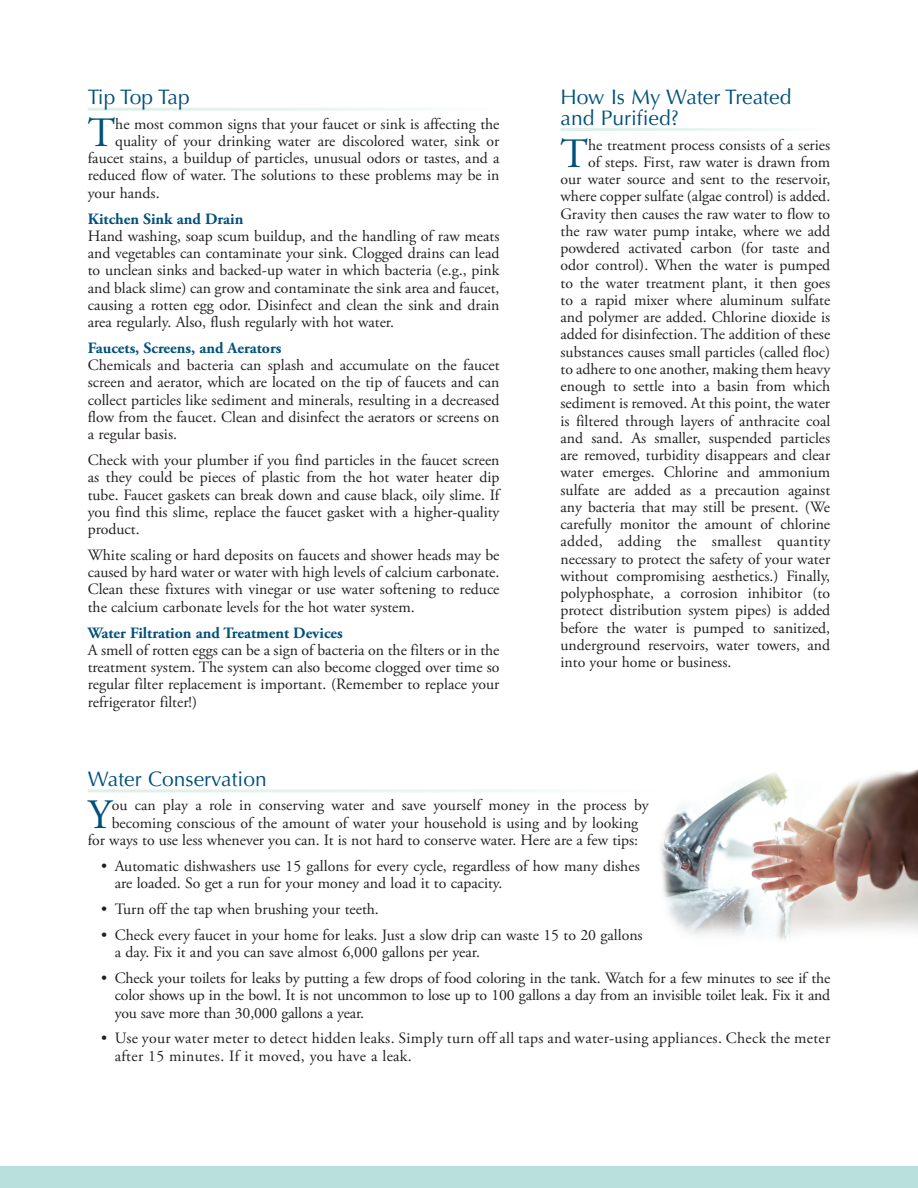
<style>
.page{position:relative;width:918px;height:1188px;background:#fff}
.page>*{position:absolute;margin:0;border:0;box-sizing:border-box;transform-origin:0 0}
.t1{font:41.7px "Adobe Garamond Pro";color:#00517a}
.t2{font:21px/21px "Optima";color:#00517a}
.t3{font:21px "Optima";letter-spacing:-.035em;color:#00517a}
.t4{font:15.75px/17.2px "Adobe Garamond Pro";color:#231f20;text-align:justify}
.t5{font:15.75px/17.2px "Adobe Garamond Pro";letter-spacing:.02em;color:#231f20}
.t6{font:700 15.75px "Adobe Garamond Pro";color:#00517a}
</style>
<div class="page">
<div style="left:0;top:1166px;width:918px;height:22px;background:#bae0dc"></div>
<img style="left:661px;top:769px;width:257px;height:171px">
<h2 class="t3" style="left:88px;top:85px;width:104px">Tip Top Tap</h2>
<h1 class="t1" style="left:88px;top:108px;width:29px">T</h1>
<p class="t4" style="left:115px;top:116px;width:386px">he most common signs that your faucet or sink is affecting the</p>
<p class="t4" style="left:115px;top:133px;width:386px">quality of your drinking water are discolored water, sink or</p>
<p class="t4" style="left:88px;top:150px;width:413px">faucet stains, a buildup of particles, unusual odors or tastes, and a</p>
<p class="t4" style="left:88px;top:167px;width:413px">reduced flow of water. The solutions to these problems may be in</p>
<p class="t4" style="left:88px;top:185px;width:73px">your hands.</p>
<p class="t6" style="left:88px;top:209px;width:157px">Kitchen Sink and Drain</p>
<p class="t4" style="left:88px;top:228px;width:413px">Hand washing, soap scum buildup, and the handling of raw meats and vegetables can contaminate your sink. Clogged drains can lead to unclean sinks and backed-up water in which bacteria (e.g., pink and black slime) can grow and contaminate the sink area and faucet, causing a rotten egg odor. Disinfect and clean the sink and drain area regularly. Also, flush regularly with hot water.</p>
<p class="t6" style="left:88px;top:339px;width:195px">Faucets, Screens, and Aerators</p>
<p class="t4" style="left:88px;top:357px;width:413px">Chemicals and bacteria can splash and accumulate on the faucet screen and aerator, which are located on the tip of faucets and can collect particles like sediment and minerals, resulting in a decreased flow from the faucet. Clean and disinfect the aerators or screens on a regular basis.</p>
<p class="t4" style="left:88px;top:452px;width:413px">Check with your plumber if you find particles in the faucet screen as they could be pieces of plastic from the hot water heater dip tube. Faucet gaskets can break down and cause black, oily slime. If you find this slime, replace the faucet gasket with a higher-quality product.</p>
<p class="t4" style="left:88px;top:547px;width:413px">White scaling or hard deposits on faucets and shower heads may be caused by hard water or water with high levels of calcium carbonate.<br>Clean these fixtures with vinegar or use water softening to reduce the calcium carbonate levels for the hot water system.</p>
<p class="t6" style="left:88px;top:623px;width:257px">Water Filtration and Treatment Devices</p>
<p class="t4" style="left:88px;top:642px;width:413px">A smell of rotten eggs can be a sign of bacteria on the filters or in the treatment system. The system can also become clogged over time so regular filter replacement is important. (Remember to replace your refrigerator filter!)</p>
<h2 class="t2" style="left:561px;top:87px;width:232px">How Is My Water Treated and Purified?</h2>
<h1 class="t1" style="left:561px;top:129px;width:29px">T</h1>
<p class="t4" style="left:588px;top:137px;width:244px">he treatment process consists of a series</p>
<p class="t4" style="left:588px;top:154px;width:244px">of steps. First, raw water is drawn from</p>
<p class="t4" style="left:561px;top:171px;width:271px">our water source and sent to the reservoir,</p>
<p class="t4" style="left:561px;top:188px;width:271px">where copper sulfate (algae control) is added.</p>
<p class="t4" style="left:561px;top:206px;width:271px">Gravity then causes the raw water to flow to</p>
<p class="t4" style="left:561px;top:223px;width:271px">the raw water pump intake, where we add</p>
<p class="t4" style="left:561px;top:240px;width:271px">powdered activated carbon (for taste and</p>
<p class="t4" style="left:561px;top:257px;width:271px">odor control). When the water is pumped</p>
<p class="t4" style="left:561px;top:275px;width:271px">to the water treatment plant, it then goes</p>
<p class="t4" style="left:561px;top:292px;width:271px">to a rapid mixer where aluminum sulfate</p>
<p class="t4" style="left:561px;top:309px;width:271px">and polymer are added. Chlorine dioxide is</p>
<p class="t4" style="left:561px;top:326px;width:271px">added for disinfection. The addition of these</p>
<p class="t4" style="left:561px;top:344px;width:271px">substances causes small particles (called floc)</p>
<p class="t4" style="left:561px;top:361px;width:271px">to adhere to one another, making them heavy</p>
<p class="t4" style="left:561px;top:378px;width:271px">enough to settle into a basin from which</p>
<p class="t4" style="left:561px;top:395px;width:271px">sediment is removed. At this point, the water</p>
<p class="t4" style="left:561px;top:413px;width:271px">is filtered through layers of anthracite coal</p>
<p class="t4" style="left:561px;top:430px;width:271px">and sand. As smaller, suspended particles</p>
<p class="t4" style="left:561px;top:447px;width:271px">are removed, turbidity disappears and clear</p>
<p class="t4" style="left:561px;top:464px;width:271px">water emerges. Chlorine and ammonium</p>
<p class="t4" style="left:561px;top:482px;width:271px">sulfate are added as a precaution against</p>
<p class="t4" style="left:561px;top:499px;width:271px">any bacteria that may still be present. (We</p>
<p class="t4" style="left:561px;top:516px;width:271px">carefully monitor the amount of chlorine</p>
<p class="t5" style="left:561px;top:533px;width:271px">added, adding the smallest quantity</p>
<p class="t4" style="left:561px;top:551px;width:271px">necessary to protect the safety of your water</p>
<p class="t4" style="left:561px;top:568px;width:271px">without compromising aesthetics.) Finally,</p>
<p class="t4" style="left:561px;top:585px;width:271px">polyphosphate, a corrosion inhibitor (to</p>
<p class="t4" style="left:561px;top:602px;width:271px">protect distribution system pipes) is added</p>
<p class="t4" style="left:561px;top:620px;width:271px">before the water is pumped to sanitized,</p>
<p class="t4" style="left:561px;top:637px;width:271px">underground reservoirs, water towers, and</p>
<p class="t4" style="left:561px;top:654px;width:172px">into your home or business.</p>
<h2 class="t2" style="left:88px;top:768px;width:181px">Water Conservation</h2>
<h1 class="t1" style="left:88px;top:789px;width:25px">Y</h1>
<p class="t4" style="left:112px;top:797px;width:538px">ou can play a role in conserving water and save yourself money in the process by</p>
<p class="t4" style="left:112px;top:815px;width:528px">becoming conscious of the amount of water your household is using and by looking</p>
<p class="t4" style="left:88px;top:832px;width:552px">for ways to use less whenever you can. It is not hard to conserve water. Here are a few tips:</p>
<p class="t4" style="left:115px;top:858px;width:527px;text-indent:-13px">• Automatic dishwashers use 15 gallons for every cycle, regardless of how many dishes are loaded. So get a run for your money and load it to capacity.</p>
<p class="t4" style="left:101px;top:901px;width:279px">• Turn off the tap when brushing your teeth.</p>
<p class="t4" style="left:115px;top:927px;width:529px;text-indent:-13px">• Check every faucet in your home for leaks. Just a slow drip can waste 15 to 20 gallons a day. Fix it and you can save almost 6,000 gallons per year.</p>
<p class="t4" style="left:115px;top:970px;width:717px;text-indent:-13px">• Check your toilets for leaks by putting a few drops of food coloring in the tank. Watch for a few minutes to see if the color shows up in the bowl. It is not uncommon to lose up to 100 gallons a day from an invisible toilet leak. Fix it and you save more than 30,000 gallons a year.</p>
<p class="t5" style="left:115px;top:1030px;width:717px;text-indent:-13px">• Use your water meter to detect hidden leaks. Simply turn off all taps and water-using appliances. Check the meter after 15 minutes. If it moved, you have a leak.</p>
</div>
